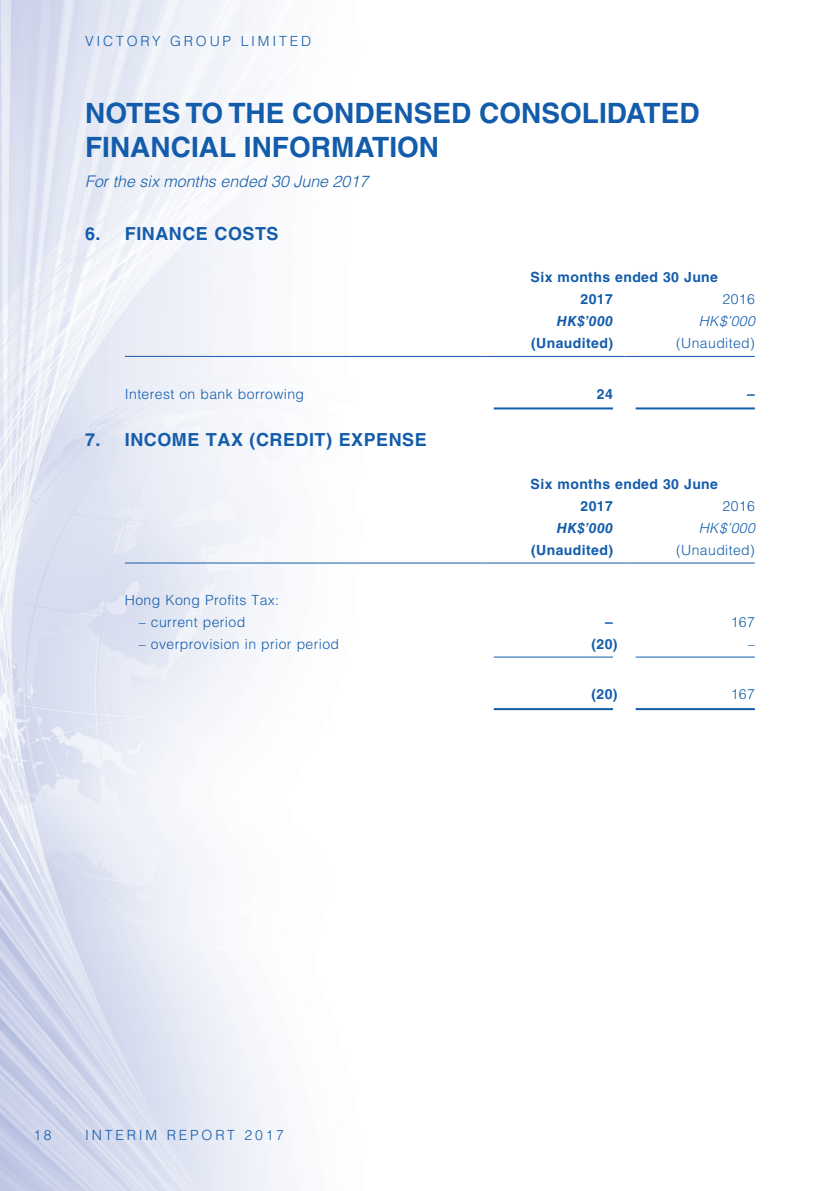
<style>
.page{position:relative;width:840px;height:1191px;background:#fff}
.page>*{position:absolute;margin:0;border:0;box-sizing:border-box;transform-origin:0 0}
.t1{font:700 28px/33.6px "Helvetica LT Std";color:#135cab}
.t2{font:700 18px "Helvetica LT Std";letter-spacing:.03em;color:#135cab}
.t3{font:italic 300 16px "Helvetica LT Std";color:#135cab}
.t4{font:300 14px "Helvetica LT Std";letter-spacing:.03em;color:#135cab}
.t5{font:700 14px/22px "Helvetica LT Std";letter-spacing:.03em;color:#135cab}
.t6{font:300 14px "Helvetica LT Std";letter-spacing:.2em;color:#135cab}
.t7{font:italic 700 14px "Helvetica LT Std";letter-spacing:.03em;color:#135cab}
.t8{font:italic 300 14px "Helvetica LT Std";letter-spacing:.03em;color:#135cab}
</style>
<div class="page">
<img style="left:0;top:0;width:755px;height:1191px">
<hr style="left:125px;top:356px;width:357px;height:1px;background:#135cab">
<hr style="left:482px;top:356px;width:142px;height:1px;background:#135cab">
<hr style="left:624px;top:356px;width:130px;height:1px;background:#135cab">
<hr style="left:493px;top:407px;width:119px;height:2px;background:#135cab">
<hr style="left:635px;top:407px;width:119px;height:2px;background:#135cab">
<hr style="left:125px;top:562px;width:357px;height:1px;background:#135cab">
<hr style="left:482px;top:562px;width:142px;height:1px;background:#135cab">
<hr style="left:624px;top:562px;width:130px;height:1px;background:#135cab">
<hr style="left:493px;top:656px;width:119px;height:1px;background:#135cab">
<hr style="left:635px;top:656px;width:119px;height:1px;background:#135cab">
<hr style="left:493px;top:708px;width:119px;height:2px;background:#135cab">
<hr style="left:635px;top:708px;width:119px;height:2px;background:#135cab">
<p class="t6" style="left:85px;top:32px;width:227px">VICTORY GROUP LIMITED</p>
<h1 class="t1" style="left:85px;top:96px;width:615px">Notes to the Condensed Consolidated<br>Financial Information</h1>
<p class="t3" style="left:85px;top:171px;width:284px">For the six months ended 30 June 2017</p>
<p class="t2" style="left:85px;top:222px;width:195px">6. FINANCE COSTS</p>
<p class="t5" style="left:580px;top:266px;width:139px;text-indent:-50px">Six months ended 30 June<br>2017</p>
<p class="t4" style="left:722px;top:291px;width:34px">2016</p>
<p class="t7" style="left:556px;top:313px;width:58px">HK$’000</p>
<p class="t8" style="left:698px;top:313px;width:58px">HK$’000</p>
<p class="t5" style="left:531px;top:332px;width:83px">(Unaudited)</p>
<p class="t4" style="left:675px;top:335px;width:80px">(Unaudited)</p>
<p class="t4" style="left:125px;top:385px;width:181px">Interest on bank borrowing</p>
<p class="t5" style="left:596px;top:382px;width:17px">24</p>
<p class="t5" style="left:746px;top:382px;width:9px">–</p>
<p class="t2" style="left:85px;top:429px;width:343px">7. INCOME TAX (CREDIT) EXPENSE</p>
<p class="t5" style="left:580px;top:473px;width:139px;text-indent:-50px">Six months ended 30 June<br>2017</p>
<p class="t4" style="left:722px;top:497px;width:34px">2016</p>
<p class="t7" style="left:556px;top:519px;width:58px">HK$’000</p>
<p class="t8" style="left:698px;top:519px;width:58px">HK$’000</p>
<p class="t5" style="left:531px;top:539px;width:83px">(Unaudited)</p>
<p class="t4" style="left:675px;top:541px;width:80px">(Unaudited)</p>
<p class="t4" style="left:125px;top:591px;width:156px">Hong Kong Profits Tax:</p>
<p class="t4" style="left:139px;top:613px;width:108px">– current period</p>
<p class="t5" style="left:605px;top:611px;width:9px">–</p>
<p class="t4" style="left:730px;top:613px;width:26px">167</p>
<p class="t4" style="left:139px;top:635px;width:202px">– overprovision in prior period</p>
<p class="t5" style="left:591px;top:633px;width:28px">(20)</p>
<p class="t4" style="left:747px;top:635px;width:8px">–</p>
<p class="t5" style="left:591px;top:683px;width:28px">(20)</p>
<p class="t4" style="left:730px;top:685px;width:26px">167</p>
<p class="t4" style="left:33px;top:1126px;width:20px">18</p>
<p class="t6" style="left:85px;top:1126px;width:200px">INTERIM REPORT 2017</p>
</div>
